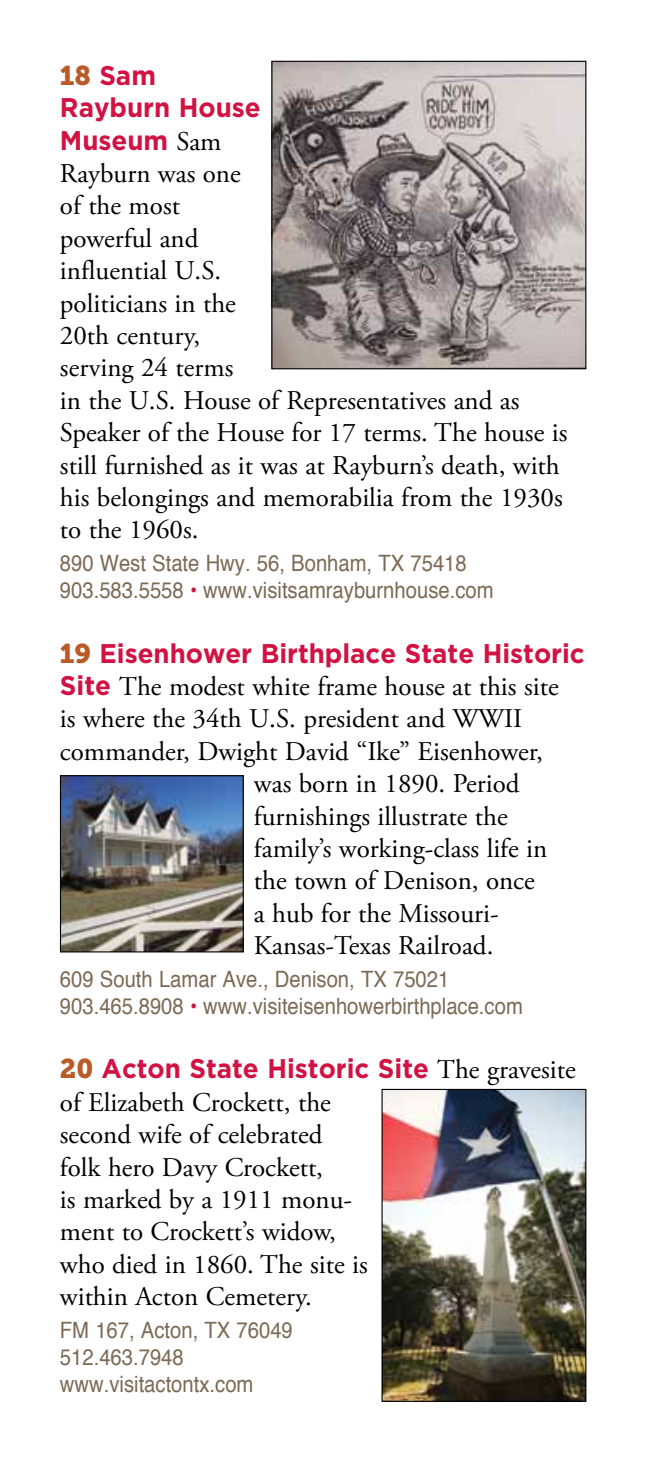
<style>
.page{position:relative;width:648px;height:1458px;background:#fff}
.page>*{position:absolute;margin:0;border:0;box-sizing:border-box;transform-origin:0 0}
.t1{font:27px/32.4px "Adobe Garamond Pro";color:#000}
.t2{font:700 27px/32.4px "Gotham";color:#d11242;scale:.96 1}
.t3{font:22.5px/27px "Helvetica";color:#7c6a55;scale:.9 1}
.s1{font-family:"Museo Slab 900";font-weight:400;color:#ba5b27}
.s2{font-family:"Adobe Garamond Pro";font-weight:400;color:#000}
.s3{color:#d11242}
.s4{font-family:"Gotham";font-weight:700;color:#d11242}
</style>
<div class="page">
<img style="left:273px;top:63px;width:311px;height:304px">
<div style="left:271px;top:61px;width:315px;height:308px;border:1px solid #000"></div>
<img style="left:62px;top:777px;width:180px;height:173px">
<div style="left:60px;top:775px;width:184px;height:177px;border:1px solid #000"></div>
<img style="left:384px;top:1091px;width:200px;height:309px">
<div style="left:382px;top:1089px;width:204px;height:313px;border:1px solid #000"></div>
<p class="t2" style="left:60px;top:59px;width:211px"><span class="s1">18</span> Sam<br>Rayburn House<br>M useum <span class="s2">Sam</span></p>
<p class="t1" style="left:60px;top:158px;width:509px">Rayburn was one<br>of the most<br>powerful and<br>influential U.S.<br>politicians in the<br>20th century,<br>serving 24 terms<br>in the U.S. House of Representatives and as<br>Speaker of the House for 17 terms. The house is still furnished as it was at Rayburn’s death, with his belongings and memorabilia from the 1930s to the 1960s.</p>
<p class="t3" style="left:60px;top:550px;width:483px">890 West State Hwy. 56, Bonham, TX 75418<br>903.583.5558 <span class="s3">•</span> www.visitsamrayburnhouse.com</p>
<p class="t2" style="left:60px;top:637px;width:548px"><span class="s1">19</span> Eisenhower Birthplace State Historic</p>
<p class="t1" style="left:60px;top:671px;width:500px"><span class="s4">Site</span> The modest white frame house at this site</p>
<p class="t1" style="left:60px;top:704px;width:464px">is where the 34th U.S. president and WWII</p>
<p class="t1" style="left:60px;top:736px;width:484px">commander, Dwight David “Ike” Eisenhower,</p>
<p class="t1" style="left:254px;top:768px;width:267px">was born in 1890. Period</p>
<p class="t1" style="left:254px;top:801px;width:255px">furnishings illustrate the</p>
<p class="t1" style="left:254px;top:833px;width:295px">family’s working-class life in</p>
<p class="t1" style="left:254px;top:866px;width:282px">the town of Denison, once</p>
<p class="t1" style="left:254px;top:898px;width:246px">a hub for the Missouri-</p>
<p class="t1" style="left:254px;top:930px;width:241px">Kansas-Texas Railroad.</p>
<p class="t3" style="left:60px;top:966px;width:516px">609 South Lamar Ave., Denison, TX 75021<br>903.465.8908 <span class="s3">•</span> www.visiteisenhowerbirthplace.com</p>
<p class="t2" style="left:60px;top:1052px;width:539px"><span class="s1">20</span> Acton State Historic Site <span class="s2">The gravesite</span></p>
<p class="t1" style="left:60px;top:1087px;width:309px">of Elizabeth Crockett, the second wife of celebrated folk hero Davy Crockett,<br>is marked by a 1911 monu&shy;ment to Crockett’s widow, who died in 1860. The site is within Acton Cemetery.</p>
<p class="t3" style="left:60px;top:1317px;width:260px">FM 167, Acton, TX 76049<br>512.463.7948 www.visitactontx.com</p>
</div>
